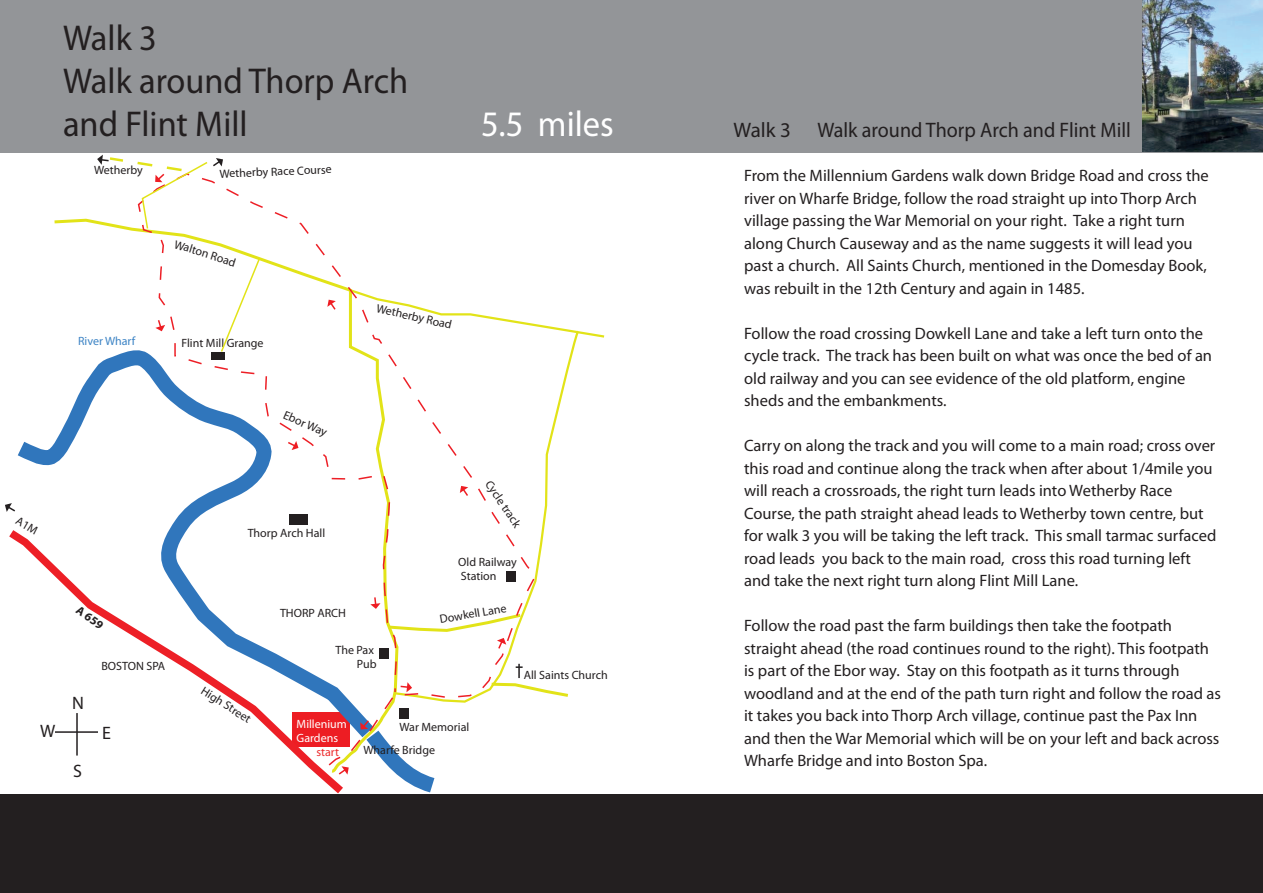
<style>
.page{position:relative;width:1263px;height:893px;background:#fff}
.page>*{position:absolute;margin:0;border:0;box-sizing:border-box;transform-origin:0 0}
.t1{font:36px/43.2px "Myriad Pro";color:#231f20;scale:.96 1}
.t2{font:36px "Myriad Pro";color:#fff;scale:.96 1}
.t3{font:21px "Myriad Pro";color:#231f20;scale:.96 1}
.t4{font:21px "Myriad Pro";color:#231f20}
.t5{font:18px "Myriad Pro";color:#231f20}
.t6{font:16.5px/22.5px "Myriad Pro";color:#231f20}
.t7{font:12px/14.4px "Myriad Pro";color:#231f20}
.t8{font:12px/14.4px "Myriad Pro";color:#fff}
.t9{font:12px "Myriad Pro";color:#3d84c5}
.t10{font:12px "Myriad Pro";color:#ed2c2d}
.t11{font:700 12px "Myriad Pro";color:#231f20}
</style>
<div class="page">
<svg style="left:392px;top:152px;width:188px;height:426px"></svg>
<div style="left:0;top:0;width:629px;height:152px;background:#939598"></div>
<div style="left:628px;top:0;width:635px;height:152px;background:#939598"></div>
<div style="left:0;top:795px;width:1263px;height:98px;background:#231f20"></div>
<svg style="left:17px;top:350px;width:120px;height:116px"></svg>
<svg style="left:537px;top:287px;width:68px;height:52px"></svg>
<svg style="left:1px;top:535px;width:336px;height:260px"></svg>
<svg style="left:137px;top:172px;width:400px;height:595px"></svg>
<svg style="left:337px;top:714px;width:114px;height:81px"></svg>
<div style="left:212px;top:352px;width:13px;height:7px;background:#231f20"></div>
<svg style="left:489px;top:664px;width:80px;height:35px"></svg>
<img style="left:1142px;top:0;width:121px;height:152px">
<div style="left:379px;top:648px;width:9px;height:10px;background:#231f20"></div>
<svg style="left:97px;top:155px;width:126px;height:75px"></svg>
<svg style="left:220px;top:258px;width:41px;height:95px"></svg>
<svg style="left:5px;top:503px;width:16px;height:32px"></svg>
<h1 class="t1" style="left:63px;top:17px;width:361px">Walk 3<br>Walk around Thorp Arch and Flint Mill</h1>
<h1 class="t2" style="left:481px;top:105px;width:140px">5.5 miles</h1>
<p class="t4" style="left:734px;top:119px;width:59px">Walk 3</p>
<p class="t3" style="left:817px;top:119px;width:328px">Walk around Thorp Arch and Flint Mill</p>
<p class="t7" style="left:94px;top:163px;width:50px">Wetherby</p>
<p class="t7" style="left:219px;top:166px;width:114px;rotate:-2deg">Wetherby Race Course</p>
<p class="t9" style="left:78px;top:334px;width:59px">River Wharf</p>
<p class="t7" style="left:177px;top:237px;width:65px;rotate:17deg">Walton Road</p>
<p class="t7" style="left:181px;top:336px;width:83px">Flint Mill Grange</p>
<p class="t7" style="left:378px;top:301px;width:78px;rotate:13deg">Wetherby Road</p>
<p class="t5" style="left:40px;top:721px;width:17px">W</p>
<p class="t11" style="left:81px;top:604px;width:32px;rotate:35deg">A 659</p>
<p class="t5" style="left:72px;top:693px;width:13px">N</p>
<p class="t5" style="left:73px;top:761px;width:10px">S</p>
<p class="t7" style="left:101px;top:659px;width:65px">BOSTON SPA</p>
<p class="t5" style="left:102px;top:723px;width:10px">E</p>
<p class="t7" style="left:287px;top:408px;width:48px;rotate:24deg">Ebor Way</p>
<p class="t7" style="left:248px;top:526px;width:79px">Thorp Arch Hall</p>
<p class="t7" style="left:280px;top:606px;width:68px">THORP ARCH</p>
<p class="t7" style="left:206px;top:684px;width:58px;rotate:32deg">High Street</p>
<p class="t7" style="left:335px;top:643px;width:43px;text-align:right">The Pax<br>Pub</p>
<p class="t8" style="left:297px;top:717px;width:52px">Millenium<br>Gardens</p>
<p class="t7" style="left:494px;top:478px;width:55px;rotate:56deg">Cycle track</p>
<p class="t7" style="left:458px;top:555px;width:60px">Old Railway<br>Station</p>
<p class="t7" style="left:439px;top:612px;width:69px;rotate:-10deg">Dowkell Lane</p>
<p class="t7" style="left:400px;top:720px;width:71px">War Memorial</p>
<p class="t7" style="left:524px;top:668px;width:86px">All Saints Church</p>
<p class="t10" style="left:316px;top:745px;width:24px">start</p>
<p class="t7" style="left:364px;top:743px;width:73px">Wharfe Bridge</p>
<p class="t6" style="left:744px;top:165px;width:466px">From the Millennium Gardens walk down Bridge Road and cross the river on Wharfe Bridge, follow the road straight up into Thorp Arch village passing the War Memorial on your right. Take a right turn along Church Causeway and as the name suggests it will lead you past a church. All Saints Church, mentioned in the Domesday Book, was rebuilt in the 12th Century and again in 1485.</p>
<p class="t6" style="left:744px;top:322px;width:469px">Follow the road crossing Dowkell Lane and take a left turn onto the cycle track. The track has been built on what was once the bed of an old railway and you can see evidence of the old platform, engine sheds and the embankments.</p>
<p class="t6" style="left:744px;top:435px;width:474px">Carry on along the track and you will come to a main road; cross over this road and continue along the track when after about 1/4mile you will reach a crossroads, the right turn leads into Wetherby Race Course, the path straight ahead leads to Wetherby town centre, but for walk 3 you will be taking the left track. This small tarmac surfaced road leads you back to the main road, cross this road turning left and take the next right turn along Flint Mill Lane.</p>
<p class="t6" style="left:744px;top:615px;width:478px">Follow the road past the farm buildings then take the footpath straight ahead (the road continues round to the right). This footpath is part of the Ebor way. Stay on this footpath as it turns through woodland and at the end of the path turn right and follow the road as it takes you back into Thorp Arch village, continue past the Pax Inn and then the War Memorial which will be on your left and back across Wharfe Bridge and into Boston Spa.</p>
</div>
